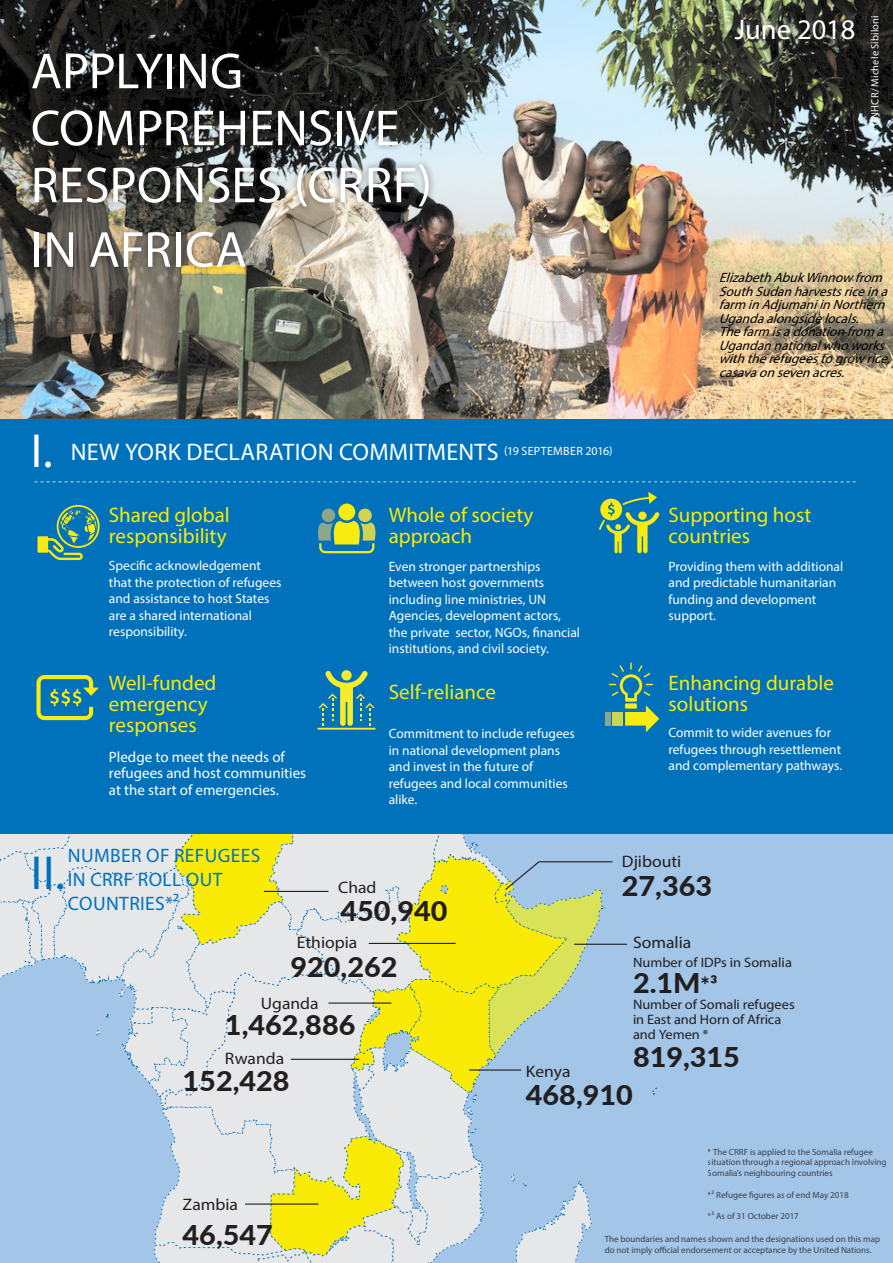
<style>
.page{position:relative;width:893px;height:1263px;background:#fff}
.page>*{position:absolute;margin:0;border:0;box-sizing:border-box;transform-origin:0 0}
.t1{font:51px/57px "Myriad Pro";letter-spacing:.005em;color:#fff}
.t2{font:48px "Myriad Pro";color:#0072bc}
.t3{font:48px "Myriad Pro";color:#fff}
.t4{font:28.5px "Myriad Pro";color:#fff}
.t5{font:800 27.15px/58.8px "Lato";color:#231f20;scale:1.06 1}
.t6{font:24px "Myriad Pro";letter-spacing:.015em;color:#fff}
.t7{font:21px/21px "Myriad Pro";color:#f9eb06}
.t8{font:19.5px/24px "Myriad Pro";letter-spacing:.02em;color:#0072bc}
.t9{font:600 16.65px "Proxima Nova";color:#231f20;scale:1.06 1}
.t10{font:15px/16.5px "Myriad Pro";color:#fff}
.t11{font:500 13.65px/15.1px "Proxima Nova";letter-spacing:-.005em;color:#231f20;scale:1.06 1}
.t12{font:600 13.65px "Proxima Nova";color:#231f20;scale:1.06 1}
.t13{font:13.5px/16.5px "Myriad Pro";color:#fff}
.t14{font:italic 13.5px/13.5px "Myriad Pro";color:#000}
.Photo_credit{font:10.5px "Myriad Pro";letter-spacing:.015em;color:#fff}
.t15{font:9px/10.8px "Myriad Pro";color:#231f20}
.s1{font-size:21.15px}
.s2{font-weight:700}
</style>
<div class="page">
<img style="left:0;top:0;width:893px;height:419px">
<div style="left:25px;top:46px;width:412px;height:229px;background:#231f20;opacity:.4"></div>
<div style="left:0;top:419px;width:893px;height:417px;background:#0072bc"></div>
<div style="left:0;top:834px;width:893px;height:429px;background:#a3c5e8"></div>
<svg style="left:652px;top:1087px;width:5px;height:7px"></svg>
<svg style="left:0;top:834px;width:614px;height:429px"></svg>
<hr style="left:574px;top:944px;width:53px;height:1px;background:#231f20">
<hr style="left:245px;top:1203px;width:73px;height:1px;background:#231f20">
<hr style="left:369px;top:943px;width:87px;height:1px;background:#231f20">
<hr style="left:328px;top:1002px;width:63px;height:2px;background:#231f20">
<hr style="left:469px;top:1069px;width:52px;height:1px;background:#231f20">
<hr style="left:291px;top:1059px;width:68px;height:1px;background:#231f20">
<hr style="left:264px;top:891px;width:64px;height:1px;background:#231f20">
<svg style="left:34px;top:481px;width:822px;height:1px"></svg>
<div style="left:322px;top:508px;width:13px;height:14px;background:#8ea78b;border-radius:50%"></div>
<div style="left:358px;top:508px;width:14px;height:14px;background:#cfd352;border-radius:50%"></div>
<div style="left:338px;top:503px;width:17px;height:17px;background:#f7eb0f;border-radius:50%"></div>
<svg style="left:318px;top:521px;width:58px;height:33px"></svg>
<svg style="left:48px;top:505px;width:52px;height:56px"></svg>
<div style="left:38px;top:536px;width:10px;height:17px;background:#f7eb0f"></div>
<svg style="left:36px;top:675px;width:63px;height:45px"></svg>
<div style="left:605px;top:712px;width:5px;height:14px;background:#8ea78b"></div>
<svg style="left:608px;top:662px;width:51px;height:70px"></svg>
<svg style="left:318px;top:670px;width:57px;height:60px"></svg>
<svg style="left:599px;top:492px;width:61px;height:61px"></svg>
<h2 class="t1" style="left:31px;top:42px;width:403px">APPLYING<br>COMPREHENSIVE<br>RESPONSES (CRRF)</h2>
<h2 class="t1" style="left:31px;top:220px;width:217px">IN AFRICA</h2>
<p class="t4" style="left:735px;top:12px;width:122px">June 2018</p>
<p class="Photo_credit" style="left:868px;top:135px;width:121px;rotate:-90deg">© UNHCR/ Michele Sibiloni</p>
<p class="t14" style="left:719px;top:271px;width:177px">ElizabethAbukWinnow from<br>SouthSudanharvestsriceina farm inAdjumaniinNorthern<br>Ugandaalongsidelocals.<br>Thefarm isadonationfrom a<br>Ugandannationalwhoworks withtherefugeestogrow rice, casavaonsevenacres.</p>
<p class="t3" style="left:31px;top:421px;width:23px">I.</p>
<h2 class="t6" style="left:71px;top:437px;width:543px">NEW YORK DECLARATION COMMITMENTS <sup>(19</sup> <sup>SEPTEMBER</sup> <sup>2016)</sup></h2>
<p class="t7" style="left:109px;top:504px;width:122px">Shared global responsibility</p>
<p class="t13" style="left:109px;top:557px;width:174px">Specific acknowledgement that the protection of refugees and assistance to host States are a shared international responsibility.</p>
<p class="t7" style="left:109px;top:672px;width:109px">Well-funded emergency responses</p>
<p class="t10" style="left:109px;top:748px;width:199px">Pledge to meet the needs of refugees and host communities at the start of emergencies.</p>
<p class="t7" style="left:389px;top:504px;width:146px">Whole of society approach</p>
<p class="t13" style="left:389px;top:558px;width:193px">Even stronger partnerships between host governments including line ministries, UN<br>Agencies, development actors, the private sector, NGOs, financial institutions, and civil society.</p>
<p class="t7" style="left:389px;top:681px;width:109px">Self-reliance</p>
<p class="t13" style="left:389px;top:725px;width:188px">Commitment to include refugees</p>
<p class="t13" style="left:389px;top:742px;width:173px">in national development plans</p>
<p class="t13" style="left:389px;top:758px;width:146px">and invest in the future of</p>
<p class="t13" style="left:389px;top:775px;width:181px">refugees and local communities</p>
<p class="t13" style="left:389px;top:791px;width:30px">alike.</p>
<p class="t7" style="left:668px;top:504px;width:144px">Supporting host countries</p>
<p class="t13" style="left:668px;top:558px;width:176px">Providing them with additional and predictable humanitarian funding and development support.</p>
<p class="t7" style="left:668px;top:672px;width:167px">Enhancing durable solutions</p>
<p class="t13" style="left:668px;top:724px;width:175px">Commit to wider avenues for refugees through resettlement and complementary pathways.</p>
<p class="t8" style="left:68px;top:843px;width:194px">NUMBER OF REFUGEES</p>
<p class="t8" style="left:68px;top:867px;width:156px">IN CRRF ROLL OUT<br>COUNTRIES*²</p>
<p class="t2" style="left:31px;top:843px;width:36px">II.</p>
<p class="t9" style="left:338px;top:877px;width:38px">Chad</p>
<p class="t5" style="left:341px;top:881px;width:102px">450,940</p>
<p class="t9" style="left:297px;top:932px;width:59px">Ethiopia</p>
<p class="t5" style="left:225px;top:936px;width:164px;text-indent:66px">920,262<br>1,462,886</p>
<p class="t9" style="left:261px;top:993px;width:56px">Uganda</p>
<p class="t9" style="left:622px;top:851px;width:58px">Djibouti</p>
<p class="t5" style="left:622px;top:855px;width:87px">27,363</p>
<p class="t9" style="left:633px;top:932px;width:56px">Somalia</p>
<p class="t12" style="left:633px;top:954px;width:151px">Number of IDPs in Somalia</p>
<p class="t5" style="left:633px;top:953px;width:81px">2.1M<span class="s1">*³</span></p>
<p class="t11" style="left:633px;top:996px;width:154px">Number of <span class="s2">Somali refugees </span>in East and Horn of Africa and Yemen *</p>
<p class="t9" style="left:225px;top:1048px;width:57px">Rwanda</p>
<p class="t5" style="left:183px;top:1051px;width:102px">152,428</p>
<p class="t9" style="left:183px;top:1194px;width:54px">Zambia</p>
<p class="t5" style="left:183px;top:1204px;width:87px">46,547</p>
<p class="t5" style="left:633px;top:1026px;width:102px">819,315</p>
<p class="t9" style="left:526px;top:1061px;width:44px">Kenya</p>
<p class="t5" style="left:526px;top:1065px;width:102px">468,910</p>
<p class="t15" style="left:708px;top:1146px;width:180px">* The CRRF is applied to the Somalia refugee situation through a regional approach involving<br>Somalia’s neighbouring countries</p>
<p class="t15" style="left:708px;top:1189px;width:142px">*² Refugee figures as of end May 2018</p>
<p class="t15" style="left:708px;top:1211px;width:93px">*³ As of 31 October 2017</p>
<p class="t15" style="left:605px;top:1233px;width:277px">The boundaries and names shown and the designations used on this map do not imply official endorsement or acceptance by the United Nations.</p>
</div>
